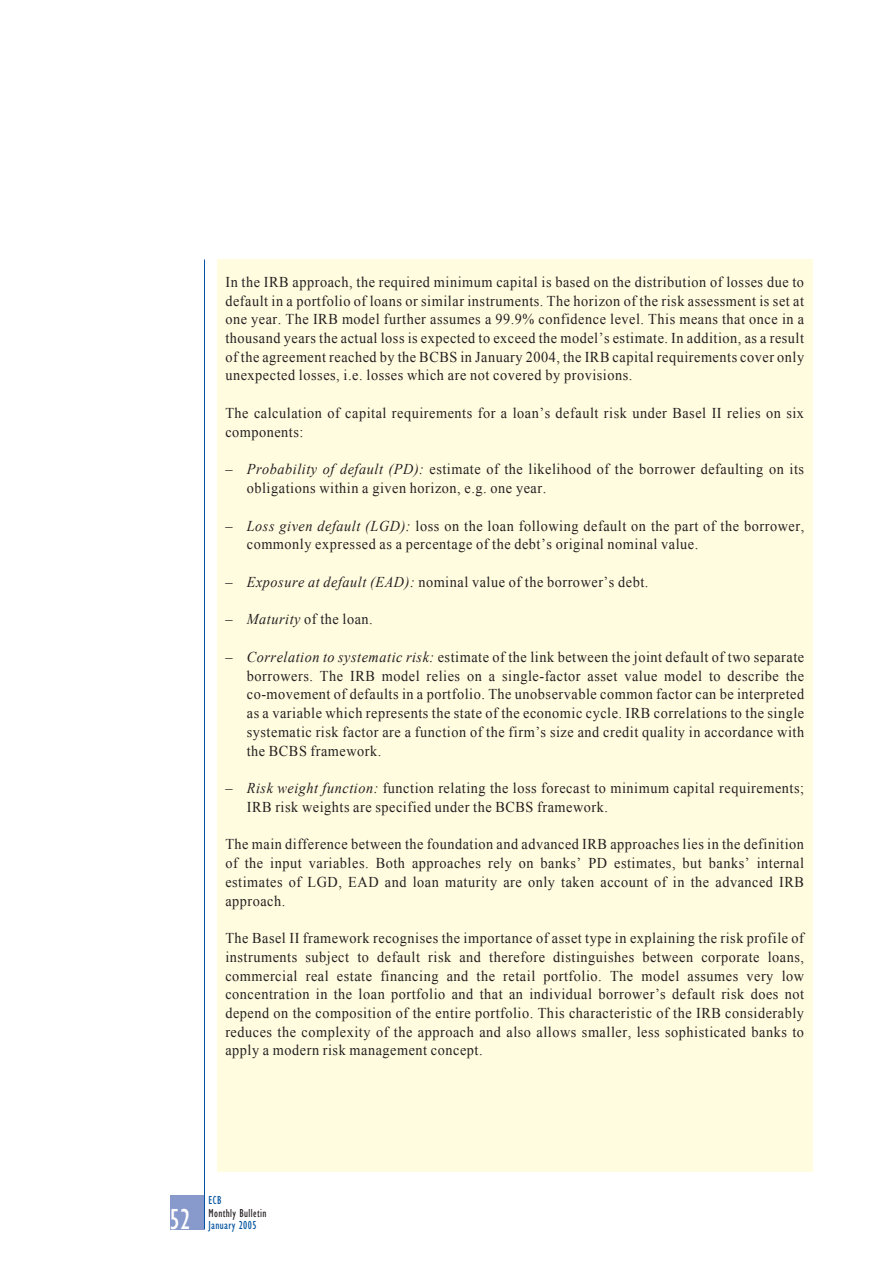
<style>
.page{position:relative;width:893px;height:1263px;background:#fff}
.page>*{position:absolute;margin:0;border:0;box-sizing:border-box;transform-origin:0 0}
.t1{font:condensed 30px "Gill Sans";color:#fff;scale:.95 1}
.t2{font:15px/18.8px "Times New Roman";letter-spacing:.04em;color:#231f20;text-align:justify;scale:.95 1}
.t3{font:condensed 12px "Gill Sans";letter-spacing:.035em;color:#231f20;scale:.95 1}
.t4{font:condensed 12px "Gill Sans";letter-spacing:.035em;color:#0153a0;scale:.95 1}
.s1{font-style:italic}
</style>
<div class="page">
<div style="left:170px;top:1195px;width:34px;height:34px;background:#889acb"></div>
<hr style="left:204px;top:260px;width:1px;height:969px;background:#0153a0">
<div style="left:217px;top:260px;width:595px;height:912px;background:#fffce0"></div>
<p class="t2" style="left:225px;top:272px;width:610px">In the IRB approach, the required minimum capital is based on the distribution of losses due to default in a portfolio of loans or similar instruments. The horizon of the risk assessment is set at one year. The IRB model further assumes a 99.9% confidence level. This means that once in a thousand years the actual loss is expected to exceed the model’s estimate. In addition, as a result of the agreement reached by the BCBS in January 2004, the IRB capital requirements cover only unexpected losses, i.e. losses which are not covered by provisions.</p>
<p class="t2" style="left:225px;top:404px;width:610px">The calculation of capital requirements for a loan’s default risk under Basel II relies on six components:</p>
<p class="t2" style="left:247px;top:460px;width:588px;text-indent:-21px">– <span class="s1">Probability of default (PD):</span> estimate of the likelihood of the borrower defaulting on its obligations within a given horizon, e.g. one year.</p>
<p class="t2" style="left:247px;top:516px;width:588px;text-indent:-21px">– <span class="s1">Loss given default (LGD):</span> loss on the loan following default on the part of the borrower, commonly expressed as a percentage of the debt’s original nominal value.</p>
<p class="t2" style="left:225px;top:572px;width:446px">– <span class="s1">Exposure at default (EAD):</span> nominal value of the borrower’s debt.</p>
<p class="t2" style="left:225px;top:610px;width:156px">– <span class="s1">Maturity</span> of the loan.</p>
<p class="t2" style="left:247px;top:647px;width:588px;text-indent:-21px">– <span class="s1">Correlation to systematic risk:</span> estimate of the link between the joint default of two separate borrowers. The IRB model relies on a single-factor asset value model to describe the co-movement of defaults in a portfolio. The unobservable common factor can be interpreted as a variable which represents the state of the economic cycle. IRB correlations to the single systematic risk factor are a function of the firm’s size and credit quality in accordance with the BCBS framework.</p>
<p class="t2" style="left:247px;top:779px;width:588px;text-indent:-21px">– <span class="s1">Risk weight function:</span> function relating the loss forecast to minimum capital requirements;<br>IRB risk weights are specified under the BCBS framework.</p>
<p class="t2" style="left:225px;top:835px;width:610px">The main difference between the foundation and advanced IRB approaches lies in the definition of the input variables. Both approaches rely on banks’ PD estimates, but banks’ internal estimates of LGD, EAD and loan maturity are only taken account of in the advanced IRB approach.</p>
<p class="t2" style="left:225px;top:929px;width:610px">The Basel II framework recognises the importance of asset type in explaining the risk profile of instruments subject to default risk and therefore distinguishes between corporate loans, commercial real estate financing and the retail portfolio. The model assumes very low concentration in the loan portfolio and that an individual borrower’s default risk does not depend on the composition of the entire portfolio. This characteristic of the IRB considerably reduces the complexity of the approach and also allows smaller, less sophisticated banks to apply a modern risk management concept.</p>
<h1 class="t1" style="left:169px;top:1208px;width:23px">52</h1>
<p class="t4" style="left:208px;top:1196px;width:15px">ECB</p>
<p class="t3" style="left:208px;top:1208px;width:63px">Monthly Bulletin</p>
<p class="t4" style="left:208px;top:1221px;width:52px">January 2005</p>
</div>
